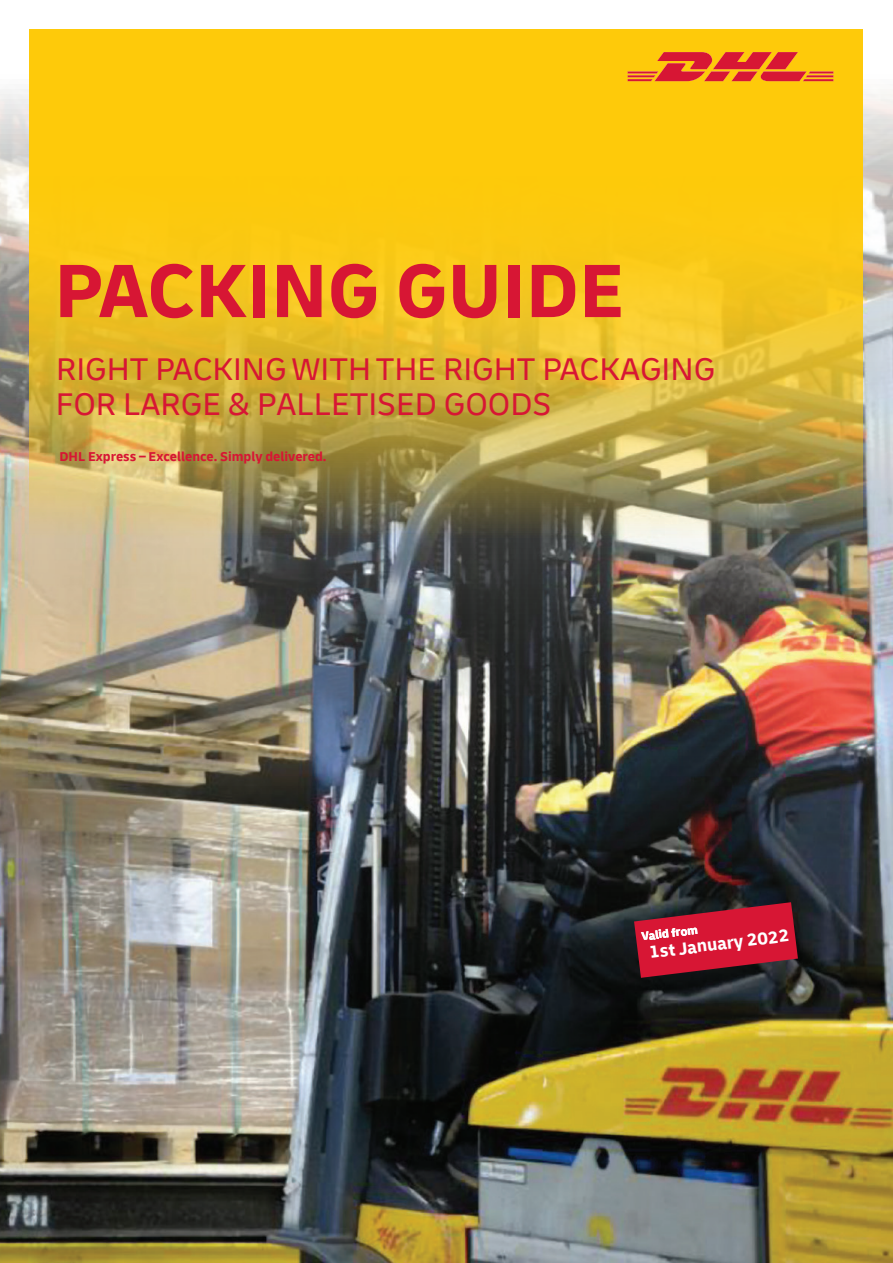
<style>
.page{position:relative;width:893px;height:1263px;background:#fff}
.page>*{position:absolute;margin:0;border:0;box-sizing:border-box;transform-origin:0 0}
.t1{font:700 79.05px "Delivery";color:#d71634}
.t2{font:33px "Delivery";color:#d71634}
.t3{font:700 18px "Delivery";color:#fff}
.t4{font:700 13.5px "Delivery";color:#d71634}
.t5{font:700 12px "Delivery";color:#fff}
</style>
<div class="page">
<img style="left:0;top:29px;width:893px;height:1234px">
<img style="left:30px;top:118px;width:833px;height:444px">
<div style="left:30px;top:30px;width:833px;height:88px;background:#feca0a"></div>
<svg style="left:628px;top:52px;width:205px;height:29px"></svg>
<svg style="left:634px;top:902px;width:164px;height:76px;background:#a31a30"></svg>
<h1 class="t1" style="left:54px;top:244px;width:572px">PACKING GUIDE</h1>
<p class="t2" style="left:56px;top:349px;width:661px">RIGHT PACKING WITH THE RIGHT PACKAGING</p>
<h1 class="t2" style="left:56px;top:384px;width:497px">FOR LARGE &amp; PALLETISED GOODS</h1>
<p class="t4" style="left:60px;top:448px;width:269px">DHL Express – Excellence. Simply delivered.</p>
<p class="t5" style="left:641px;top:929px;width:58px;rotate:-7deg">Valid from</p>
<p class="t5" style="left:641px;top:929px;width:58px;rotate:-7deg">Valid from</p>
<p class="t3" style="left:648px;top:941px;width:142px;rotate:-7deg">1st January 2022</p>
</div>
